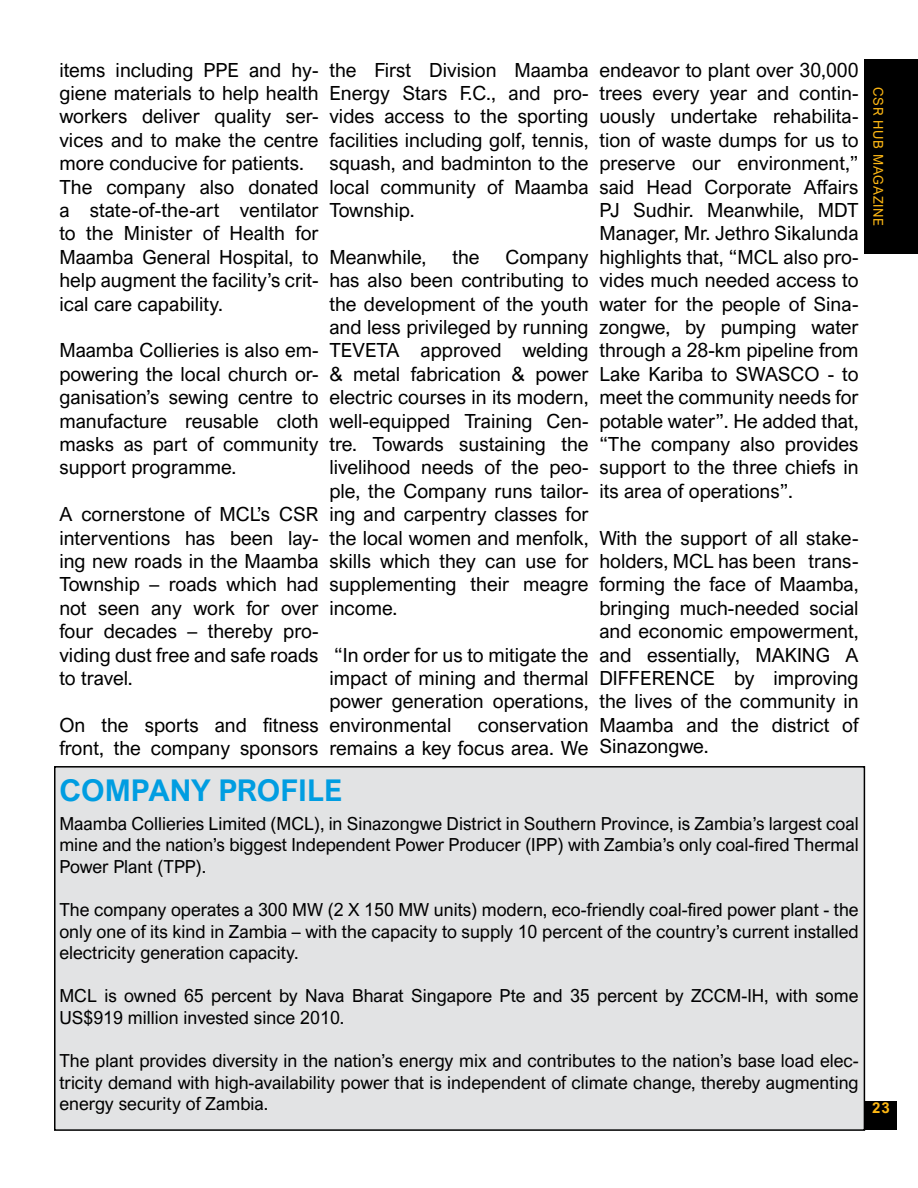
<style>
.page{position:relative;width:918px;height:1188px;background:#fff}
.page>*{position:absolute;margin:0;border:0;box-sizing:border-box;transform-origin:0 0}
.t1{font:700 30px "Arial Nova";color:#009de1}
.t2{font:19.5px/23.4px "Arial Nova";color:#000;text-align:justify}
.t3{font:18px/21.6px "Arial Nova";color:#000;text-align:justify}
.t4{font:700 15px "Arial Nova";color:#fdb714}
.t5{font:13.5px "Arial Nova";letter-spacing:.05em;color:#fdb714}
</style>
<div class="page">
<div style="left:865px;top:1101px;width:32px;height:28px;background:#000"></div>
<div style="left:865px;top:59px;width:53px;height:195px;background:#000"></div>
<div style="left:55px;top:767px;width:809px;height:363px;background:#e2e3e4"></div>
<div style="left:54px;top:766px;width:811px;height:365px;border:2px solid #000"></div>
<p class="t2" style="left:59px;top:58px;width:261px;text-align:left">items including PPE and hy&shy;giene materials to help health workers deliver quality ser&shy;vices and to make the centre more conducive for patients.<br>The company also donated a state-of-the-art ventilator to the Minister of Health for<br>Maamba General Hospital, to help augment the facility’s crit&shy;ical care capability.</p>
<p class="t2" style="left:59px;top:339px;width:261px">Maamba Collieries is also em&shy;powering the local church or&shy;ganisation’s sewing centre to manufacture reusable cloth masks as part of community support programme.</p>
<p class="t2" style="left:59px;top:503px;width:261px">A cornerstone of MCL’s CSR interventions has been lay&shy;ing new roads in the Maamba Township – roads which had not seen any work for over four decades – thereby pro&shy;viding dust free and safe roads to travel.</p>
<p class="t2" style="left:59px;top:713px;width:261px">On the sports and fitness front, the company sponsors</p>
<p class="t2" style="left:329px;top:58px;width:261px">the First Division Maamba Energy Stars F.C., and pro&shy;vides access to the sporting facilities including golf, tennis, squash, and badminton to the local community of Maamba Township.</p>
<p class="t2" style="left:329px;top:245px;width:99px">Meanwhile,</p>
<p class="t2" style="left:452px;top:245px;width:29px">the</p>
<p class="t2" style="left:329px;top:245px;width:261px;text-indent:176px">Company has also been contributing to the development of the youth and less privileged by running TEVETA approved welding &amp; metal fabrication &amp; power electric courses in its modern, well-equipped Training Cen&shy;tre. Towards sustaining the livelihood needs of the peo&shy;ple, the Company runs tailor&shy;ing and carpentry classes for the local women and menfolk, skills which they can use for supplementing their meagre income.</p>
<p class="t2" style="left:329px;top:643px;width:261px">“In order for us to mitigate the impact of mining and thermal power generation operations, environmental</p>
<p class="t2" style="left:329px;top:713px;width:261px;text-align:right">conservation<br>remains a key focus area. We</p>
<h1 class="t1" style="left:59px;top:773px;width:284px">COMPANY PROFILE</h1>
<p class="t2" style="left:599px;top:58px;width:261px">endeavor to plant over 30,000 trees every year and contin&shy;uously undertake rehabilita&shy;tion of waste dumps for us to preserve our environment,” said Head Corporate Affairs PJ Sudhir. Meanwhile, MDT Manager, Mr. Jethro Sikalunda highlights that, “MCL also pro&shy;vides much needed access to water for the people of Sina&shy;zongwe, by pumping water through a 28-km pipeline from Lake Kariba to SWASCO - to meet the community needs for potable water”. He added that, “The company also provides support to the three chiefs in its area of operations”.</p>
<p class="t2" style="left:599px;top:526px;width:261px">With the support of all stake&shy;holders, MCL has been trans&shy;forming the face of Maamba, bringing much-needed social and economic empowerment, and essentially, MAKING A DIFFERENCE by improving the lives of the community in Maamba and the district of</p>
<p class="t2" style="left:599px;top:734px;width:111px">Sinazongwe.</p>
<p class="t3" style="left:59px;top:812px;width:801px">Maamba Collieries Limited (MCL), in Sinazongwe District in Southern Province, is Zambia’s largest coal mine and the nation’s biggest Independent Power Producer (IPP) with Zambia’s only coal-fired Thermal Power Plant (TPP).</p>
<p class="t3" style="left:59px;top:899px;width:801px">The company operates a 300 MW (2 X 150 MW units) modern, eco-friendly coal-fired power plant - the only one of its kind in Zambia – with the capacity to supply 10 percent of the country’s current installed electricity generation capacity.</p>
<p class="t3" style="left:59px;top:985px;width:801px">MCL is owned 65 percent by Nava Bharat Singapore Pte and 35 percent by ZCCM-IH, with some<br>US$919 million invested since 2010.</p>
<p class="t3" style="left:59px;top:1050px;width:801px">The plant provides diversity in the nation’s energy mix and contributes to the nation’s base load elec&shy;tricity demand with high-availability power that is independent of climate change, thereby augmenting energy security of Zambia.</p>
<p class="t5" style="left:886px;top:87px;width:141px;rotate:90deg">CSR HUB MAGAZINE</p>
<p class="t4" style="left:872px;top:1099px;width:19px">23</p>
</div>
